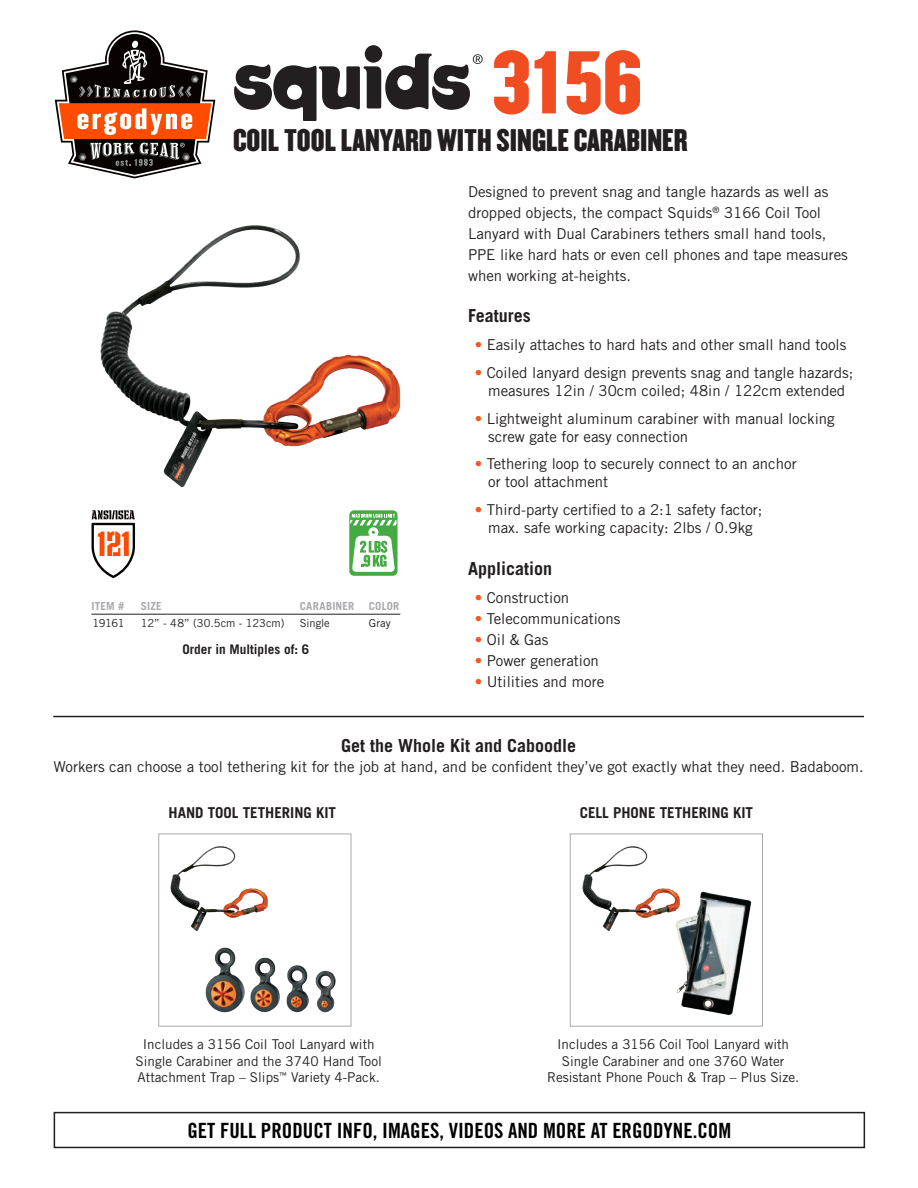
<style>
.page{position:relative;width:918px;height:1188px;background:#fff}
.page>*{position:absolute;margin:0;border:0;box-sizing:border-box;transform-origin:0 0}
.t1{font:77.55px "Champion HTF Welterweight";color:#f04d22}
.t2{font:27.3px "Champion HTF Welterweight";color:#231f20}
.t3{font:21px "Trade Gothic Bold Cond Twenty";color:#000}
.t4{font:700 18px "Trade Gothic";color:#231f20}
.t5{font:15px/21px "Trade Gothic";color:#231f20}
.t6{font:700 15px "Trade Gothic";color:#231f20}
.t7{font:13.5px/16.5px "Trade Gothic";color:#231f20;text-align:center}
.t8{font:700 13.35px "Trade Gothic";color:#231f20}
.t9{font:11.1px "Trade Gothic";letter-spacing:-.005em;color:#231f20}
.t10{font:700 11.1px "Trade Gothic";letter-spacing:.02em;color:#a8a9ad}
.s1{color:#f15921}
</style>
<div class="page">
<hr style="left:91px;top:614px;width:309px;height:1px;background:#231f20">
<img style="left:100px;top:225px;width:301px;height:263px">
<div style="left:349px;top:510px;width:49px;height:66px;background:#44aa42;border-radius:5px"></div>
<svg style="left:350px;top:514px;width:47px;height:58px"></svg>
<svg style="left:91px;top:510px;width:44px;height:68px"></svg>
<img style="left:170px;top:846px;width:166px;height:167px">
<div style="left:158px;top:834px;width:193px;height:193px;border:1px solid #a8a9ad"></div>
<img style="left:582px;top:846px;width:170px;height:170px">
<div style="left:570px;top:834px;width:193px;height:193px;border:1px solid #a8a9ad"></div>
<hr style="left:53px;top:716px;width:811px;height:1px;background:#231f20">
<div style="left:54px;top:1112px;width:811px;height:36px;border:2px solid #231f20"></div>
<svg style="left:54px;top:30px;width:162px;height:149px"></svg>
<svg style="left:234px;top:45px;width:249px;height:75px"></svg>
<h1 class="t1" style="left:492px;top:32px;width:151px">3156</h1>
<h2 class="t2" style="left:233px;top:122px;width:456px">COIL TOOL LANYARD WITH SINGLE CARABINER</h2>
<p class="t10" style="left:91px;top:599px;width:34px">ITEM #</p>
<p class="t10" style="left:141px;top:599px;width:22px">SIZE</p>
<p class="t10" style="left:300px;top:599px;width:56px">CARABINER</p>
<p class="t10" style="left:369px;top:599px;width:32px">COLOR</p>
<p class="t9" style="left:93px;top:616px;width:33px">19161</p>
<p class="t9" style="left:141px;top:616px;width:145px">12” - 48” (30.5cm - 123cm)</p>
<p class="t9" style="left:300px;top:616px;width:31px">Single</p>
<p class="t9" style="left:369px;top:616px;width:23px">Gray</p>
<p class="t8" style="left:182px;top:641px;width:128px">Order in Multiples of: 6</p>
<p class="t5" style="left:468px;top:181px;width:381px">Designed to prevent snag and tangle hazards as well as dropped objects, the compact Squids<sup>®</sup> 3166 Coil Tool Lanyard with Dual Carabiners tethers small hand tools, PPE like hard hats or even cell phones and tape measures when working at-heights.</p>
<p class="t4" style="left:468px;top:305px;width:64px">Features</p>
<p class="t5" style="left:475px;top:334px;width:373px"><span class="s1">•</span> Easily attaches to hard hats and other small hand tools</p>
<p class="t5" style="left:475px;top:363px;width:380px;line-height:18px;text-align:center"><span class="s1">•</span> Coiled lanyard design prevents snag and tangle hazards; measures 12in / 30cm coiled; 48in / 122cm extended</p>
<p class="t5" style="left:488px;top:409px;width:348px;line-height:18px;text-indent:-14px"><span class="s1">•</span> Lightweight aluminum carabiner with manual locking screw gate for easy connection</p>
<p class="t5" style="left:488px;top:455px;width:310px;line-height:18px;text-indent:-14px"><span class="s1">•</span> Tethering loop to securely connect to an anchor or tool attachment</p>
<p class="t5" style="left:475px;top:501px;width:289px;line-height:18px;text-align:center"><span class="s1">•</span> Third-party certified to a 2:1 safety factor; max. safe working capacity: 2lbs / 0.9kg</p>
<p class="t4" style="left:468px;top:558px;width:86px">Application</p>
<p class="t5" style="left:475px;top:587px;width:96px"><span class="s1">•</span> Construction</p>
<p class="t5" style="left:475px;top:608px;width:147px"><span class="s1">•</span> Telecommunications</p>
<p class="t5" style="left:475px;top:629px;width:75px"><span class="s1">•</span> Oil &amp; Gas</p>
<p class="t5" style="left:475px;top:650px;width:126px"><span class="s1">•</span> Power generation</p>
<p class="t5" style="left:475px;top:671px;width:131px"><span class="s1">•</span> Utilities and more</p>
<p class="t4" style="left:341px;top:734px;width:237px">Get the Whole Kit and Caboodle</p>
<p class="t5" style="left:54px;top:756px;width:812px">Workers can choose a tool tethering kit for the job at hand, and be confident they’ve got exactly what they need. Badaboom.</p>
<p class="t6" style="left:169px;top:803px;width:169px">HAND TOOL TETHERING KIT</p>
<p class="t6" style="left:580px;top:803px;width:175px">CELL PHONE TETHERING KIT</p>
<p class="t7" style="left:136px;top:1036px;width:248px">Includes a 3156 Coil Tool Lanyard with<br>Single Carabiner and the 3740 Hand Tool<br>Attachment Trap – Slips<sup>™</sup> Variety 4-Pack.</p>
<p class="t7" style="left:547px;top:1036px;width:254px">Includes a 3156 Coil Tool Lanyard with<br>Single Carabiner and one 3760 Water<br>Resistant Phone Pouch &amp; Trap – Plus Size.</p>
<h3 class="t3" style="left:187px;top:1118px;width:545px">GET FULL PRODUCT INFO, IMAGES, VIDEOS AND MORE AT ERGODYNE.COM</h3>
</div>
